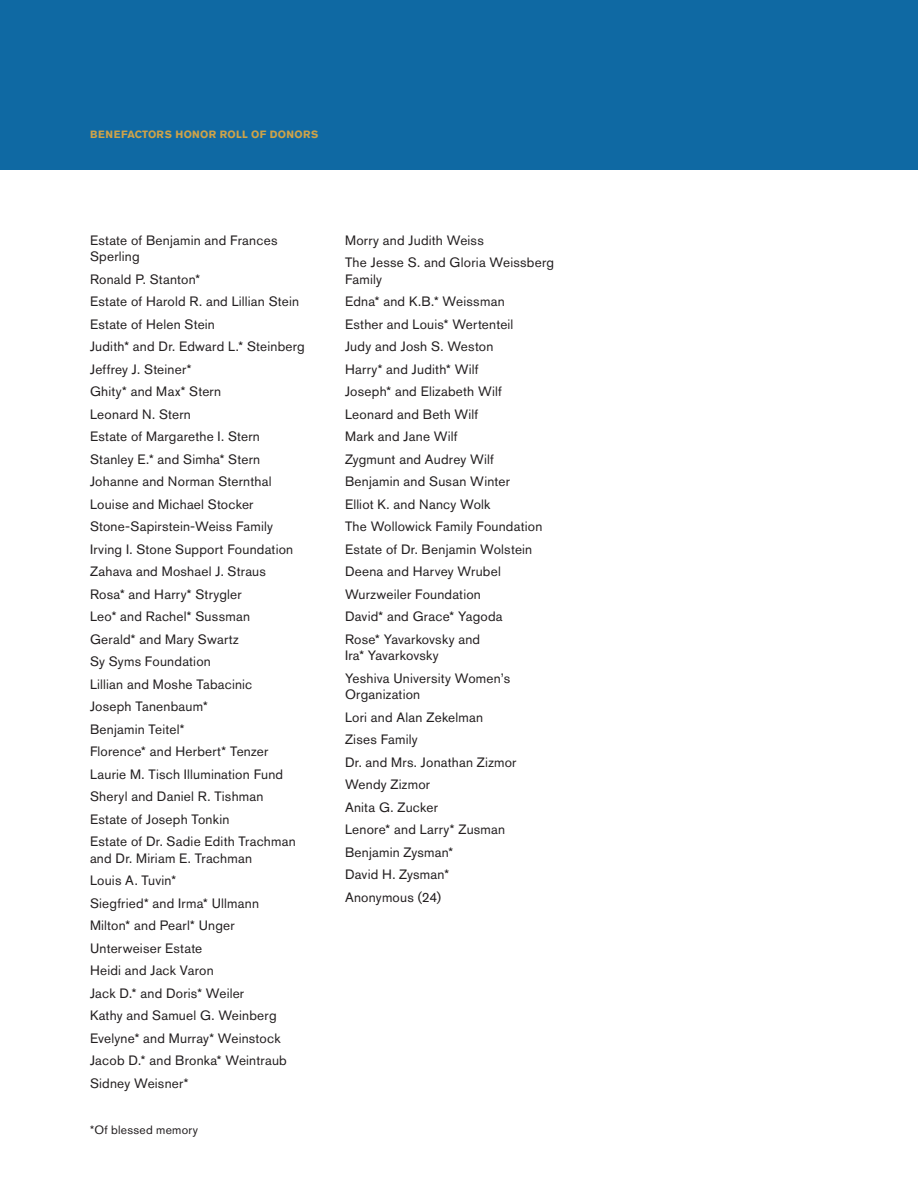
<style>
.page{position:relative;width:918px;height:1188px;background:#fff}
.page>*{position:absolute;margin:0;border:0;box-sizing:border-box;transform-origin:0 0}
.Donor_List{font:13.5px/16.5px "Akzidenz Grotesk BE";letter-spacing:.015em;color:#231f20}
.Donor_List-2{font:12px "Akzidenz Grotesk BE";letter-spacing:.025em;color:#231f20}
.Head_Level_1{font:700 10.5px "Akzidenz Grotesk BE";letter-spacing:.02em;color:#cea349}
</style>
<div class="page">
<div style="left:0;top:0;width:918px;height:170px;background:#0f69a3"></div>
<p class="Head_Level_1" style="left:90px;top:129px;width:230px">BENEFACTORS HONOR ROLL OF DONORS</p>
<p class="Donor_List" style="left:90px;top:231px;width:189px">Estate of Benjamin and Frances<br>Sperling</p>
<p class="Donor_List" style="left:90px;top:270px;width:112px">Ronald P. Stanton*</p>
<p class="Donor_List" style="left:90px;top:293px;width:211px">Estate of Harold R. and Lillian Stein</p>
<p class="Donor_List" style="left:90px;top:315px;width:127px">Estate of Helen Stein</p>
<p class="Donor_List" style="left:90px;top:338px;width:216px">Judith* and Dr. Edward L.* Steinberg</p>
<p class="Donor_List" style="left:90px;top:360px;width:103px">Jeffrey J. Steiner*</p>
<p class="Donor_List" style="left:90px;top:383px;width:133px">Ghity* and Max* Stern</p>
<p class="Donor_List" style="left:90px;top:405px;width:103px">Leonard N. Stern</p>
<p class="Donor_List" style="left:90px;top:428px;width:171px">Estate of Margarethe I. Stern</p>
<p class="Donor_List" style="left:90px;top:450px;width:172px">Stanley E.* and Simha* Stern</p>
<p class="Donor_List" style="left:90px;top:473px;width:183px">Johanne and Norman Sternthal</p>
<p class="Donor_List" style="left:90px;top:495px;width:165px">Louise and Michael Stocker</p>
<p class="Donor_List" style="left:90px;top:518px;width:185px">Stone-Sapirstein-Weiss Family</p>
<p class="Donor_List" style="left:90px;top:540px;width:205px">Irving I. Stone Support Foundation</p>
<p class="Donor_List" style="left:90px;top:563px;width:178px">Zahava and Moshael J. Straus</p>
<p class="Donor_List" style="left:90px;top:585px;width:153px">Rosa* and Harry* Strygler</p>
<p class="Donor_List" style="left:90px;top:608px;width:162px">Leo* and Rachel* Sussman</p>
<p class="Donor_List" style="left:90px;top:630px;width:150px">Gerald* and Mary Swartz</p>
<p class="Donor_List" style="left:90px;top:653px;width:122px">Sy Syms Foundation</p>
<p class="Donor_List" style="left:90px;top:675px;width:164px">Lillian and Moshe Tabacinic</p>
<p class="Donor_List" style="left:90px;top:698px;width:119px">Joseph Tanenbaum*</p>
<p class="Donor_List" style="left:90px;top:720px;width:96px">Benjamin Teitel*</p>
<p class="Donor_List" style="left:90px;top:743px;width:180px">Florence* and Herbert* Tenzer</p>
<p class="Donor_List" style="left:90px;top:765px;width:195px">Laurie M. Tisch Illumination Fund</p>
<p class="Donor_List" style="left:90px;top:788px;width:175px">Sheryl and Daniel R. Tishman</p>
<p class="Donor_List" style="left:90px;top:810px;width:141px">Estate of Joseph Tonkin</p>
<p class="Donor_List" style="left:90px;top:833px;width:207px">Estate of Dr. Sadie Edith Trachman and Dr. Miriam E. Trachman</p>
<p class="Donor_List" style="left:90px;top:872px;width:88px">Louis A. Tuvin*</p>
<p class="Donor_List" style="left:90px;top:894px;width:171px">Siegfried* and Irma* Ullmann</p>
<p class="Donor_List" style="left:90px;top:917px;width:146px">Milton* and Pearl* Unger</p>
<p class="Donor_List" style="left:90px;top:939px;width:114px">Unterweiser Estate</p>
<p class="Donor_List" style="left:90px;top:962px;width:125px">Heidi and Jack Varon</p>
<p class="Donor_List" style="left:90px;top:984px;width:156px">Jack D.* and Doris* Weiler</p>
<p class="Donor_List" style="left:90px;top:1007px;width:188px">Kathy and Samuel G. Weinberg</p>
<p class="Donor_List" style="left:90px;top:1029px;width:192px">Evelyne* and Murray* Weinstock</p>
<p class="Donor_List" style="left:90px;top:1052px;width:198px">Jacob D.* and Bronka* Weintraub</p>
<p class="Donor_List" style="left:90px;top:1074px;width:100px">Sidney Weisner*</p>
<p class="Donor_List-2" style="left:90px;top:1123px;width:110px">*Of blessed memory</p>
<p class="Donor_List" style="left:345px;top:231px;width:140px">Morry and Judith Weiss</p>
<p class="Donor_List" style="left:345px;top:254px;width:211px">The Jesse S. and Gloria Weissberg<br>Family</p>
<p class="Donor_List" style="left:345px;top:293px;width:161px">Edna* and K.B.* Weissman</p>
<p class="Donor_List" style="left:345px;top:315px;width:170px">Esther and Louis* Wertenteil</p>
<p class="Donor_List" style="left:345px;top:338px;width:150px">Judy and Josh S. Weston</p>
<p class="Donor_List" style="left:345px;top:360px;width:135px">Harry* and Judith* Wilf</p>
<p class="Donor_List" style="left:345px;top:383px;width:158px">Joseph* and Elizabeth Wilf</p>
<p class="Donor_List" style="left:345px;top:405px;width:135px">Leonard and Beth Wilf</p>
<p class="Donor_List" style="left:345px;top:428px;width:114px">Mark and Jane Wilf</p>
<p class="Donor_List" style="left:345px;top:450px;width:150px">Zygmunt and Audrey Wilf</p>
<p class="Donor_List" style="left:345px;top:473px;width:167px">Benjamin and Susan Winter</p>
<p class="Donor_List" style="left:345px;top:495px;width:147px">Elliot K. and Nancy Wolk</p>
<p class="Donor_List" style="left:345px;top:518px;width:199px">The Wollowick Family Foundation</p>
<p class="Donor_List" style="left:345px;top:540px;width:189px">Estate of Dr. Benjamin Wolstein</p>
<p class="Donor_List" style="left:345px;top:563px;width:157px">Deena and Harvey Wrubel</p>
<p class="Donor_List" style="left:345px;top:585px;width:138px">Wurzweiler Foundation</p>
<p class="Donor_List" style="left:345px;top:608px;width:159px">David* and Grace* Yagoda</p>
<p class="Donor_List" style="left:345px;top:630px;width:137px">Rose* Yavarkovsky and<br>Ira* Yavarkovsky</p>
<p class="Donor_List" style="left:345px;top:669px;width:167px">Yeshiva University Women’s<br>Organization</p>
<p class="Donor_List" style="left:345px;top:708px;width:140px">Lori and Alan Zekelman</p>
<p class="Donor_List" style="left:345px;top:731px;width:74px">Zises Family</p>
<p class="Donor_List" style="left:345px;top:753px;width:173px">Dr. and Mrs. Jonathan Zizmor</p>
<p class="Donor_List" style="left:345px;top:776px;width:87px">Wendy Zizmor</p>
<p class="Donor_List" style="left:345px;top:798px;width:94px">Anita G. Zucker</p>
<p class="Donor_List" style="left:345px;top:821px;width:162px">Lenore* and Larry* Zusman</p>
<p class="Donor_List" style="left:345px;top:843px;width:110px">Benjamin Zysman*</p>
<p class="Donor_List" style="left:345px;top:866px;width:106px">David H. Zysman*</p>
<p class="Donor_List" style="left:345px;top:888px;width:98px">Anonymous (24)</p>
</div>
